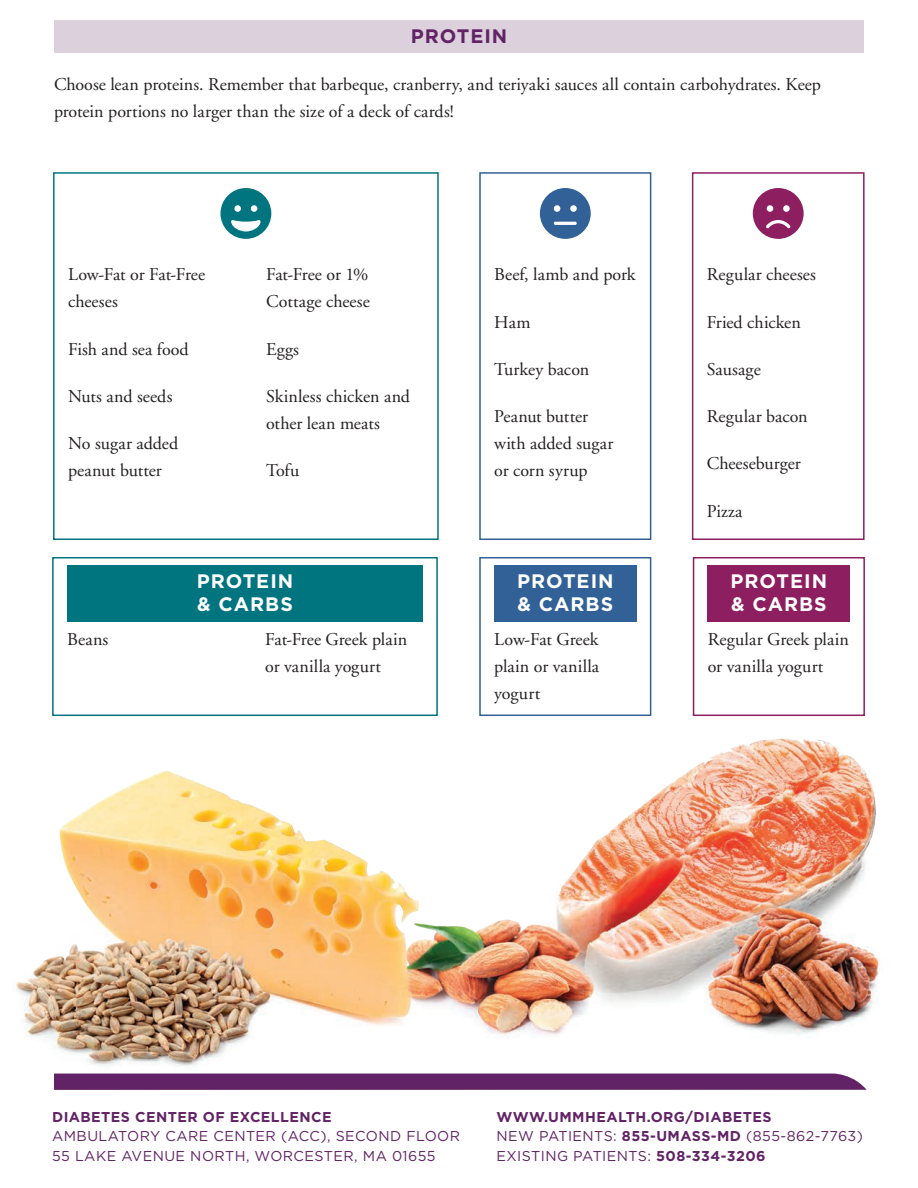
<style>
.page{position:relative;width:918px;height:1188px;background:#fff}
.page>*{position:absolute;margin:0;border:0;box-sizing:border-box;transform-origin:0 0}
.t1{font:52.5px "Font Awesome 5 Pro Solid";color:#007580}
.t2{font:700 19.5px/23.4px "Gotham";letter-spacing:.05em;color:#fff}
.t3{font:700 19.5px "Gotham";letter-spacing:.05em;color:#612365}
.t4{font:18px/27px "Adobe Garamond";color:#231f20}
.t5{font:700 14.25px/19.5px "Gotham";letter-spacing:.03em;color:#612365}
.t6{font:14.25px/19.5px "Gotham";letter-spacing:.03em;color:#612365}
.s1{font-weight:400}
</style>
<div class="page">
<svg style="left:54px;top:1074px;width:813px;height:16px;background:#642768"></svg>
<div style="left:54px;top:20px;width:810px;height:33px;background:#dbd0dc"></div>
<div style="left:53px;top:172px;width:386px;height:368px;border:2px solid #007580"></div>
<div style="left:479px;top:172px;width:172px;height:368px;border:2px solid #316196"></div>
<div style="left:692px;top:172px;width:173px;height:368px;border:2px solid #8d1f61"></div>
<img style="left:15px;top:531px;width:864px;height:536px">
<p class="t3" style="left:411px;top:23px;width:98px">PROTEIN</p>
<p class="t4" style="left:54px;top:71px;width:769px">Choose lean proteins. Remember that barbeque, cranberry, and teriyaki sauces all contain carbohydrates. Keep protein portions no larger than the size of a deck of cards!</p>
<p class="t4" style="left:68px;top:262px;width:139px">Low-Fat or Fat-Free cheeses</p>
<p class="t4" style="left:68px;top:336px;width:122px">Fish and sea food</p>
<p class="t4" style="left:68px;top:383px;width:106px">Nuts and seeds</p>
<p class="t4" style="left:68px;top:430px;width:112px">No sugar added peanut butter</p>
<h1 class="t1" style="left:220px;top:187px;width:52px">■</h1>
<p class="t4" style="left:266px;top:262px;width:105px">Fat-Free or 1%<br>Cottage cheese</p>
<p class="t4" style="left:266px;top:336px;width:34px">Eggs</p>
<p class="t4" style="left:266px;top:383px;width:145px">Skinless chicken and other lean meats</p>
<p class="t4" style="left:266px;top:457px;width:35px">Tofu</p>
<p class="t2" style="left:197px;top:569px;width:98px">PROTEIN &amp; CARBS</p>
<p class="t4" style="left:67px;top:626px;width:43px">Beans</p>
<p class="t4" style="left:265px;top:626px;width:144px">Fat-Free Greek plain or vanilla yogurt</p>
<p class="t4" style="left:494px;top:262px;width:143px">Beef, lamb and pork</p>
<p class="t4" style="left:494px;top:309px;width:38px">Ham</p>
<p class="t4" style="left:494px;top:356px;width:96px">Turkey bacon</p>
<p class="t4" style="left:494px;top:403px;width:121px">Peanut butter with added sugar or corn syrup</p>
<p class="t2" style="left:517px;top:569px;width:98px">PROTEIN &amp; CARBS</p>
<p class="t4" style="left:494px;top:626px;width:106px;text-align:justify">Low-Fat Greek plain or vanilla yogurt</p>
<p class="t4" style="left:707px;top:262px;width:111px">Regular cheeses</p>
<p class="t4" style="left:707px;top:309px;width:95px">Fried chicken</p>
<p class="t4" style="left:707px;top:356px;width:55px">Sausage</p>
<p class="t4" style="left:707px;top:403px;width:102px">Regular bacon</p>
<p class="t4" style="left:707px;top:451px;width:96px">Cheeseburger</p>
<p class="t4" style="left:707px;top:498px;width:37px">Pizza</p>
<p class="t2" style="left:731px;top:569px;width:98px">PROTEIN &amp; CARBS</p>
<p class="t4" style="left:708px;top:626px;width:143px">Regular Greek plain or vanilla yogurt</p>
<p class="t5" style="left:52px;top:1107px;width:281px">DIABETES CENTER OF EXCELLENCE</p>
<p class="t6" style="left:52px;top:1126px;width:410px">AMBULATORY CARE CENTER (ACC), SECOND FLOOR<br>55 LAKE AVENUE NORTH, WORCESTER, MA 01655</p>
<p class="t5" style="left:496px;top:1107px;width:368px">WWW.UMMHEALTH.ORG/DIABETES<br><span class="s1">NEW PATIENTS:</span> 855-UMASS-MD <span class="s1">(855-862-7763)<br>EXISTING PATIENTS:</span> 508-334-3206</p>
</div>
